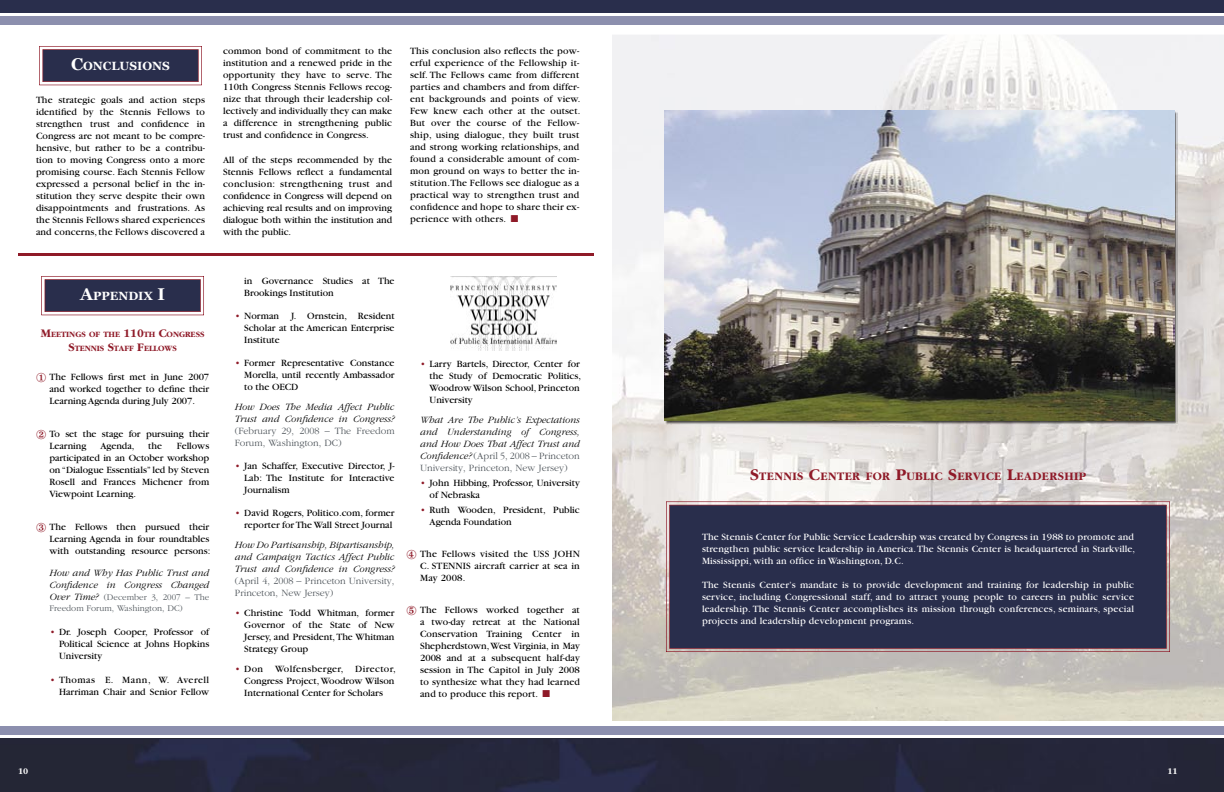
<style>
.page{position:relative;width:1224px;height:792px;background:#fff}
.page>*{position:absolute;margin:0;border:0;box-sizing:border-box;transform-origin:0 0}
.t1{font:700 11.9px "Garamond";letter-spacing:.035em;color:#8f1a28}
.t2{font:700 11.9px "Georgia";color:#fff}
.t3{font:10px/12px "Garamond";color:#000;text-align:justify}
.t4{font:10px/12px "Garamond";letter-spacing:.02em;color:#fff}
.t5{font:10px/12px "Garamond";letter-spacing:.02em;color:#000}
.t6{font:italic 300 10px/12px "Garamond";color:#000}
.t7{font:300 10px/12px "Garamond";color:#4f555b}
.t8{font:300 9px/10.8px "Garamond";color:#4f555b}
.t9{font:700 9px "Garamond";color:#fff}
.t10{font:700 8.4px/14px "Garamond";color:#8f1a28;text-align:center}
.s1{font-size:17px}
.s2{color:#8f1a28}
.s3{font-size:12px}
.s4{font-style:italic;font-size:10px;color:#000}
.s5{font-style:normal;color:#4f555b}
</style>
<div class="page">
<img style="left:612px;top:35px;width:612px;height:102px">
<img style="left:612px;top:137px;width:68px;height:584px">
<img style="left:1157px;top:137px;width:67px;height:584px">
<img style="left:680px;top:424px;width:477px;height:297px">
<svg style="left:666px;top:501px;width:504px;height:151px;background:#c5a8a8"></svg>
<div style="left:669px;top:505px;width:498px;height:144px;background:#292e4c"></div>
<div style="left:0;top:0;width:1224px;height:29px;background:#292e4c"></div>
<div style="left:0;top:25px;width:1224px;height:5px;background:#fff"></div>
<div style="left:0;top:16px;width:1224px;height:9px;background:#8c8fae"></div>
<hr style="left:0;top:14px;width:1224px;height:2px;background:#fff">
<div style="left:0;top:726px;width:1224px;height:9px;background:#8c8fae"></div>
<hr style="left:0;top:726px;width:1224px;height:1px;background:#fff">
<img style="left:0;top:738px;width:1224px;height:54px">
<hr style="left:0;top:737px;width:1224px;height:1px;background:#242535">
<img style="left:664px;top:110px;width:514px;height:314px">
<img style="left:665px;top:111px;width:509px;height:310px">
<hr style="left:18px;top:253px;width:576px;height:3px;background:#8f1a28">
<img style="left:450px;top:276px;width:106px;height:75px">
<svg style="left:41px;top:276px;width:163px;height:39px;background:#534e66"></svg>
<svg style="left:39px;top:46px;width:163px;height:39px;background:#534e66"></svg>
<p class="t2" style="left:71px;top:60px;width:100px"><span class="s1">C</span>ONCLUSIONS</p>
<p class="t3" style="left:36px;top:94px;width:171px">The strategic goals and action steps identified by the Stennis Fellows to strengthen trust and confidence in Congress are not meant to be compre&shy;hensive, but rather to be a contribu&shy;tion to moving Congress onto a more promising course. Each Stennis Fellow expressed a personal belief in the in&shy;stitution they serve despite their own disappointments and frustrations. As the Stennis Fellows shared experiences and concerns, the Fellows discovered a</p>
<p class="t3" style="left:223px;top:45px;width:171px">common bond of commitment to the institution and a renewed pride in the opportunity they have to serve. The 110th Congress Stennis Fellows recog&shy;nize that through their leadership col&shy;lectively and individually they can make a difference in strengthening public trust and confidence in Congress.</p>
<p class="t3" style="left:223px;top:154px;width:171px">All of the steps recommended by the Stennis Fellows reflect a fundamental conclusion: strengthening trust and confidence in Congress will depend on achieving real results and on improving dialogue both within the institution and with the public.</p>
<p class="t5" style="left:410px;top:45px;width:172px">This conclusion also reflects the pow&shy;erful experience of the Fellowship it&shy;self. The Fellows came from different parties and chambers and from differ&shy;ent backgrounds and points of view.<br>Few knew each other at the outset.<br>But over the course of the Fellow&shy;ship, using dialogue, they built trust and strong working relationships, and found a considerable amount of com&shy;mon ground on ways to better the in&shy;stitution.The Fellows see dialogue as a practical way to strengthen trust and confidence and hope to share their ex&shy;perience with others. <span class="s2">■</span></p>
<p class="t2" style="left:80px;top:290px;width:86px"><span class="s1">A</span>PPENDIX <span class="s1">I</span></p>
<p class="t10" style="left:41px;top:328px;width:165px"><span class="s3">M</span>EETINGS OF THE <span class="s3">110</span>TH <span class="s3">C</span>ONGRESS<br><span class="s3">S</span>TENNIS <span class="s3">S</span>TAFF <span class="s3">F</span>ELLOWS</p>
<p class="t3" style="left:50px;top:371px;width:161px;text-indent:-14px"><span class="s2">①</span> The Fellows first met in June 2007 and worked together to define their Learning Agenda during July 2007.</p>
<p class="t3" style="left:50px;top:428px;width:161px;text-indent:-14px"><span class="s2">②</span> To set the stage for pursuing their<br>Learning</p>
<p class="t3" style="left:100px;top:440px;width:36px">Agenda,</p>
<p class="t3" style="left:148px;top:440px;width:15px">the</p>
<p class="t3" style="left:50px;top:440px;width:161px;text-indent:127px">Fellows participated in an October workshop on “Dialogue Essentials” led by Steven Rosell and Frances Michener from Viewpoint Learning.</p>
<p class="t3" style="left:50px;top:521px;width:162px;text-align:left;text-indent:-14px"><span class="s2">③</span> The Fellows then pursued their<br>Learning Agenda in four roundtables with outstanding resource persons:</p>
<p class="t6" style="left:50px;top:567px;width:161px">How and Why Has Public Trust and<br>Confidence in Congress Changed</p>
<p class="t8" style="left:50px;top:592px;width:161px"><span class="s4">Over Time?</span> (December 3, 2007 – The<br>Freedom Forum, Washington, DC)</p>
<p class="t3" style="left:59px;top:626px;width:152px;text-indent:-9px"><span class="s2">•</span> Dr. Joseph Cooper, Professor of Political Science at Johns Hopkins University</p>
<p class="t3" style="left:50px;top:674px;width:161px;text-align:right"><span class="s2">•</span> Thomas E. Mann, W. Averell<br>Harriman Chair and Senior Fellow</p>
<p class="t3" style="left:244px;top:275px;width:152px">in Governance Studies at The<br>Brookings Institution</p>
<p class="t3" style="left:244px;top:310px;width:152px;text-indent:-9px"><span class="s2">•</span> Norman J. Ornstein, Resident Scholar at the American Enterprise Institute</p>
<p class="t3" style="left:244px;top:357px;width:152px;text-indent:-9px"><span class="s2">•</span> Former Representative Constance Morella, until recently Ambassador to the OECD</p>
<p class="t6" style="left:235px;top:401px;width:161px">How Does The Media Affect Public<br>Trust and Confidence in Congress?</p>
<p class="t7" style="left:235px;top:425px;width:161px">(February 29, 2008 – The Freedom<br>Forum, Washington, DC)</p>
<p class="t3" style="left:244px;top:460px;width:152px;text-indent:-9px"><span class="s2">•</span> Jan Schaffer, Executive Director, J-Lab: The Institute for Interactive Journalism</p>
<p class="t3" style="left:235px;top:507px;width:161px;text-align:right"><span class="s2">•</span> David Rogers, Politico.com, former reporter for The Wall Street Journal</p>
<p class="t6" style="left:235px;top:539px;width:161px;text-align:justify">How Do Partisanship, Bipartisanship, and Campaign Tactics Affect Public Trust and Confidence in Congress?</p>
<p class="t7" style="left:235px;top:575px;width:161px">(April 4, 2008 – Princeton University,<br>Princeton, New Jersey)</p>
<p class="t3" style="left:244px;top:607px;width:152px;text-indent:-9px"><span class="s2">•</span> Christine Todd Whitman, former Governor of the State of New Jersey, and President, The Whitman Strategy Group</p>
<p class="t3" style="left:244px;top:663px;width:153px;text-align:left;text-indent:-9px"><span class="s2">•</span> Don Wolfensberger, Director,<br>Congress Project, Woodrow Wilson<br>International Center for Scholars</p>
<p class="t3" style="left:430px;top:358px;width:153px;text-align:left;text-indent:-9px"><span class="s2">•</span> Larry Bartels, Director, Center for the Study of Democratic Politics,<br>Woodrow Wilson School, Princeton<br>University</p>
<p class="t6" style="left:420px;top:414px;width:161px;text-align:justify">What Are The Public’s Expectations and Understanding of Congress, and How Does That Affect Trust and Confidence? <span class="s5">(April 5, 2008 – Princeton University, Princeton, New Jersey)</span></p>
<p class="t3" style="left:430px;top:477px;width:152px;text-indent:-9px"><span class="s2">•</span> John Hibbing, Professor, University of Nebraska</p>
<p class="t3" style="left:430px;top:504px;width:152px;text-indent:-9px"><span class="s2">•</span> Ruth Wooden, President, Public<br>Agenda Foundation</p>
<p class="t3" style="left:420px;top:548px;width:161px;text-indent:-13px"><span class="s2">④</span> The Fellows visited the USS JOHN C. STENNIS aircraft carrier at sea in May 2008.</p>
<p class="t3" style="left:420px;top:604px;width:161px;text-indent:-14px"><span class="s2">⑤</span> The Fellows worked together at a two-day retreat at the National Conservation Training Center in Shepherdstown, West Virginia, in May 2008 and at a subsequent half-day session in The Capitol in July 2008 to synthesize what they had learned and to produce this report. <span class="s2">■</span></p>
<p class="t1" style="left:750px;top:470px;width:337px"><span class="s1">S</span>TENNIS <span class="s1">C</span>ENTER FOR <span class="s1">P</span>UBLIC <span class="s1">S</span>ERVICE <span class="s1">L</span>EADERSHIP</p>
<p class="t4" style="left:702px;top:531px;width:435px">The Stennis Center for Public Service Leadership was created by Congress in 1988 to promote and strengthen public service leadership in America. The Stennis Center is headquartered in Starkville,<br>Mississippi, with an office in Washington, D.C.</p>
<p class="t4" style="left:702px;top:579px;width:434px;text-align:justify">The Stennis Center’s mandate is to provide development and training for leadership in public service, including Congressional staff, and to attract young people to careers in public service leadership. The Stennis Center accomplishes its mission through conferences, seminars, special projects and leadership development programs.</p>
<p class="t9" style="left:18px;top:766px;width:12px">10</p>
<p class="t9" style="left:1168px;top:766px;width:12px">11</p>
</div>
